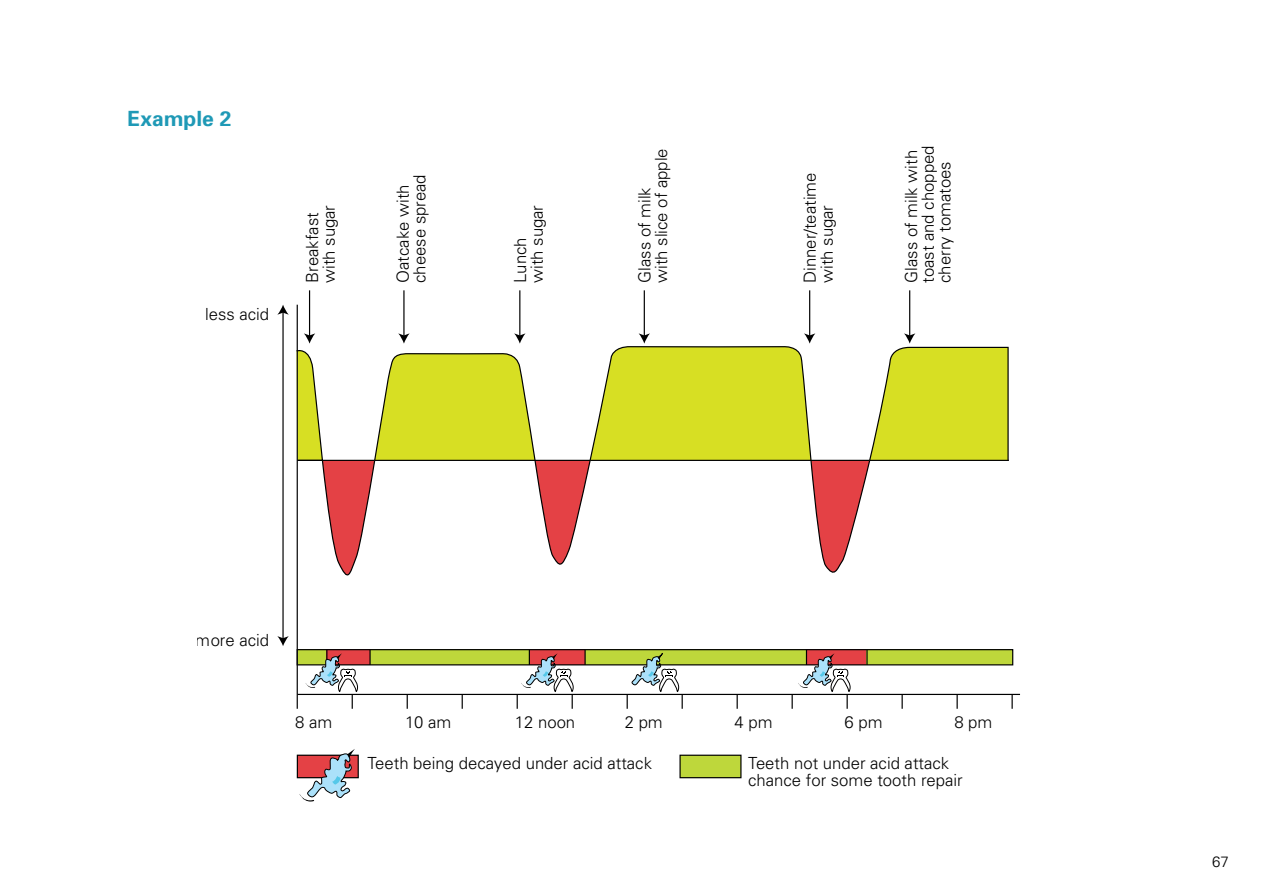
<style>
.page{position:relative;width:1263px;height:893px;background:#fff}
.page>*{position:absolute;margin:0;border:0;box-sizing:border-box;transform-origin:0 0}
.t1{font:700 21px "Univers";color:#1f99b6}
.t2{font:300 16.65px/16.6px "Univers";color:#000}
.t3{font:300 15px "Univers";color:#000}
</style>
<div class="page">
<div style="left:297px;top:650px;width:716px;height:15px;background:#e44145"></div>
<div style="left:297px;top:755px;width:61px;height:23px;background:#e44145"></div>
<div style="left:297px;top:755px;width:62px;height:23px;border:1px solid #000"></div>
<div style="left:680px;top:755px;width:61px;height:23px;background:#bed73b"></div>
<div style="left:679px;top:755px;width:62px;height:23px;border:1px solid #000"></div>
<div style="left:297px;top:650px;width:29px;height:15px;background:#bed73b"></div>
<div style="left:370px;top:650px;width:159px;height:15px;background:#bed73b"></div>
<div style="left:585px;top:650px;width:221px;height:15px;background:#bed73b"></div>
<div style="left:866px;top:650px;width:147px;height:15px;background:#bed73b"></div>
<hr style="left:282px;top:312px;width:2px;height:327px;background:#000">
<svg style="left:277px;top:636px;width:12px;height:10px"></svg>
<svg style="left:277px;top:305px;width:12px;height:10px"></svg>
<svg style="left:407px;top:695px;width:1px;height:14px"></svg>
<svg style="left:462px;top:695px;width:1px;height:14px"></svg>
<svg style="left:736px;top:695px;width:2px;height:14px"></svg>
<svg style="left:901px;top:695px;width:2px;height:14px"></svg>
<svg style="left:956px;top:695px;width:2px;height:14px"></svg>
<svg style="left:1011px;top:695px;width:2px;height:14px"></svg>
<hr style="left:297px;top:694px;width:723px;height:1px;background:#000">
<div style="left:297px;top:649px;width:716px;height:16px;border:1px solid #000"></div>
<svg style="left:369px;top:650px;width:2px;height:15px"></svg>
<svg style="left:584px;top:650px;width:2px;height:15px"></svg>
<svg style="left:866px;top:650px;width:2px;height:15px"></svg>
<svg style="left:627px;top:653px;width:56px;height:56px"></svg>
<svg style="left:305px;top:650px;width:54px;height:59px"></svg>
<svg style="left:299px;top:749px;width:56px;height:52px"></svg>
<svg style="left:517px;top:650px;width:58px;height:59px"></svg>
<svg style="left:791px;top:650px;width:61px;height:59px"></svg>
<hr style="left:309px;top:290px;width:1px;height:46px;background:#000">
<hr style="left:403px;top:290px;width:1px;height:46px;background:#000">
<hr style="left:519px;top:290px;width:1px;height:46px;background:#000">
<hr style="left:644px;top:290px;width:1px;height:46px;background:#000">
<hr style="left:809px;top:290px;width:1px;height:46px;background:#000">
<hr style="left:909px;top:290px;width:1px;height:46px;background:#000">
<svg style="left:296px;top:333px;width:713px;height:250px"></svg>
<hr style="left:322px;top:460px;width:53px;height:1px;background:#000">
<hr style="left:811px;top:460px;width:59px;height:1px;background:#000">
<hr style="left:297px;top:305px;width:1px;height:404px;background:#000">
<p class="t1" style="left:128px;top:105px;width:105px">Example 2</p>
<p class="t2" style="left:205px;top:305px;width:66px">less acid</p>
<p class="t2" style="left:303px;top:283px;width:79px;rotate:-90deg">Breakfast with sugar</p>
<p class="t2" style="left:394px;top:283px;width:110px;rotate:-90deg">Oatcake with cheese spread</p>
<p class="t2" style="left:511px;top:283px;width:79px;rotate:-90deg">Lunch with sugar</p>
<p class="t2" style="left:636px;top:283px;width:136px;rotate:-90deg">Glass of milk<br>with slice of apple</p>
<p class="t2" style="left:801px;top:283px;width:112px;rotate:-90deg">Dinner/teatime with sugar</p>
<p class="t2" style="left:902px;top:283px;width:139px;rotate:-90deg">Glass of milk with toast and chopped cherry tomatoes</p>
<p class="t2" style="left:196px;top:631px;width:75px">more acid</p>
<p class="t2" style="left:295px;top:714px;width:39px">8 am</p>
<p class="t2" style="left:405px;top:714px;width:48px">10 am</p>
<p class="t2" style="left:367px;top:755px;width:286px">Teeth being decayed under acid attack</p>
<p class="t2" style="left:748px;top:755px;width:216px">Teeth not under acid attack chance for some tooth repair</p>
<p class="t2" style="left:515px;top:714px;width:62px">12 noon</p>
<p class="t2" style="left:625px;top:714px;width:40px">2 pm</p>
<p class="t2" style="left:735px;top:714px;width:40px">4 pm</p>
<p class="t2" style="left:844px;top:714px;width:40px">6 pm</p>
<p class="t2" style="left:954px;top:714px;width:40px">8 pm</p>
<p class="t3" style="left:1212px;top:852px;width:18px">67</p>
</div>
